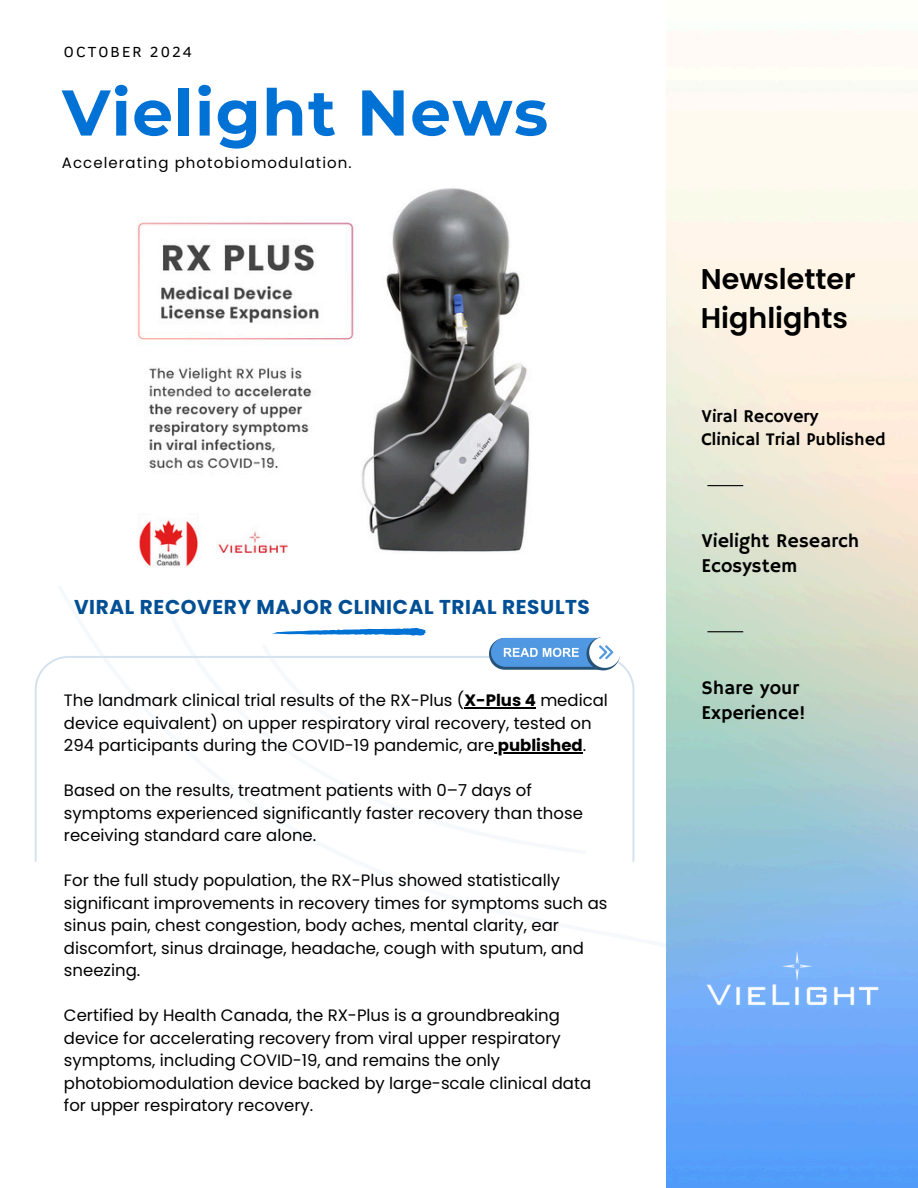
<style>
.page{position:relative;width:918px;height:1188px;background:#fff}
.page>*{position:absolute;margin:0;border:0;box-sizing:border-box;transform-origin:0 0}
.t1{font:700 64.5px "Montserrat";letter-spacing:.02em;color:#0072d6}
.t2{font:600 28.5px/39.3px "Poppins";color:#000}
.t3{font:700 19.95px "Poppins";letter-spacing:.03em;color:#004f94}
.t4{font:19.5px/24.8px "Hammersmith One";color:#000}
.t5{font:18px/22.5px "Hammersmith One";color:#000}
.t6{font:16.5px/22.5px "Poppins";color:#000}
.t7{font:15px "Poppins";letter-spacing:.07em;color:#000}
.t8{font:15px "Clear Sans";letter-spacing:.14em;color:#000}
.s1{font-weight:700}
</style>
<div class="page">
<img style="left:667px;top:108px;width:251px;height:1080px">
<hr style="left:707px;top:485px;width:36px;height:1px;background:#000">
<img style="left:702px;top:943px;width:182px;height:71px">
<hr style="left:707px;top:631px;width:36px;height:1px;background:#000">
<svg style="left:35px;top:656px;width:599px;height:206px"></svg>
<svg style="left:272px;top:627px;width:154px;height:9px"></svg>
<img style="left:137px;top:188px;width:393px;height:379px">
<hr style="left:464px;top:707px;width:72px;height:1px;background:#000">
<hr style="left:494px;top:752px;width:89px;height:1px;background:#000">
<svg style="left:489px;top:637px;width:132px;height:33px"></svg>
<h5 class="t8" style="left:64px;top:41px;width:130px">OCTOBER 2024</h5>
<h5 class="t1" style="left:62px;top:73px;width:488px">Vielight News</h5>
<h5 class="t7" style="left:62px;top:153px;width:291px">Accelerating photobiomodulation.</h5>
<p class="t3" style="left:74px;top:594px;width:517px">VIRAL RECOVERY MAJOR CLINICAL TRIAL RESULTS</p>
<h2 class="t6" style="left:64px;top:689px;width:546px">The landmark clinical trial results of the RX-Plus (<span class="s1">X-Plus 4</span> medical device equivalent) on upper respiratory viral recovery, tested on<br>294 participants during the COVID-19 pandemic, are <span class="s1">published</span>.</h2>
<h5 class="t6" style="left:64px;top:779px;width:520px">Based on the results, treatment patients with 0–7 days of symptoms experienced significantly faster recovery than those receiving standard care alone.</h5>
<h5 class="t6" style="left:64px;top:869px;width:545px">For the full study population, the RX-Plus showed statistically significant improvements in recovery times for symptoms such as sinus pain, chest congestion, body aches, mental clarity, ear</h5>
<h4 class="t6" style="left:64px;top:937px;width:521px">discomfort, sinus drainage, headache, cough with sputum, and sneezing.</h4>
<h4 class="t6" style="left:64px;top:1004px;width:498px;text-align:justify">Certified by Health Canada, the RX-Plus is a groundbreaking device for accelerating recovery from viral upper respiratory symptoms, including COVID-19, and remains the only</h4>
<h4 class="t6" style="left:64px;top:1072px;width:529px">photobiomodulation device backed by large-scale clinical data for upper respiratory recovery.</h4>
<h5 class="t2" style="left:701px;top:259px;width:156px">Newsletter<br>Highlights</h5>
<p class="t5" style="left:702px;top:406px;width:186px">Viral Recovery<br>Clinical Trial Published</p>
<h3 class="t4" style="left:702px;top:529px;width:159px">Vielight Research<br>Ecosystem</h3>
<p class="t4" style="left:702px;top:677px;width:106px">Share your<br>Experience!</p>
</div>
